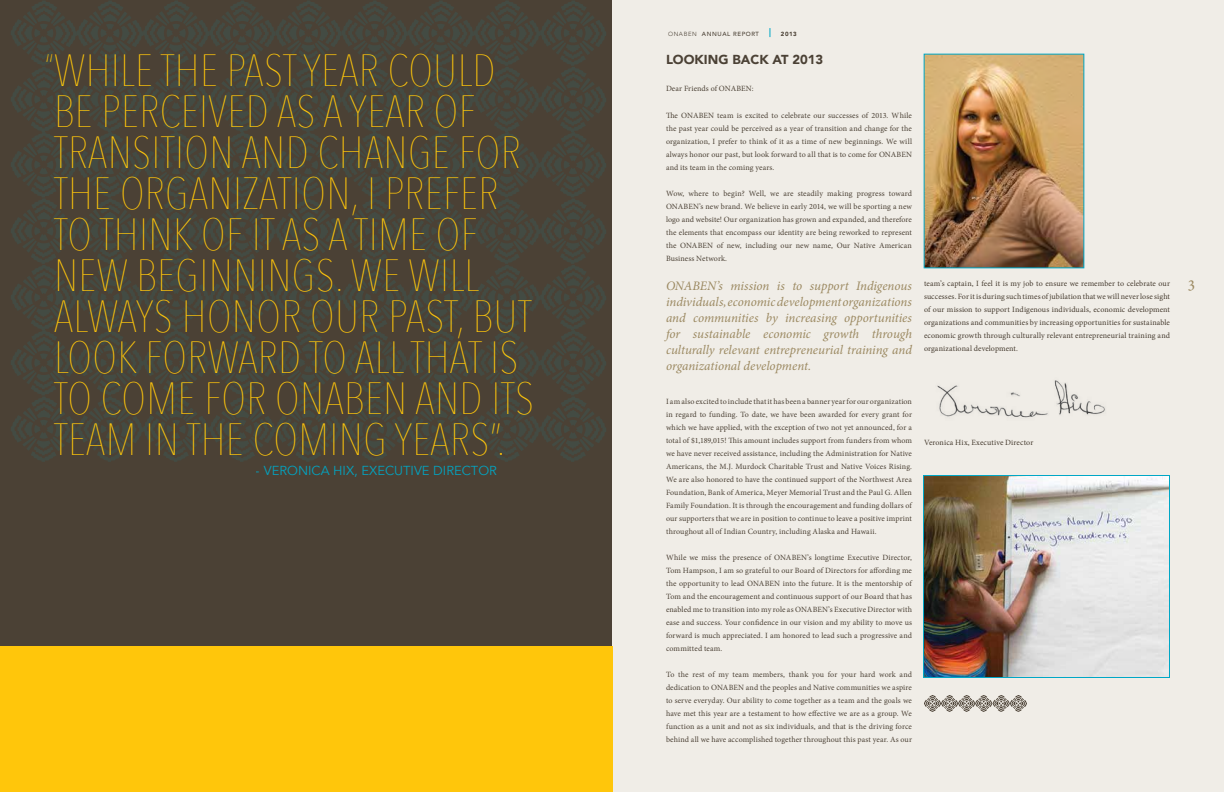
<style>
.page{position:relative;width:1224px;height:792px;background:#fff}
.page>*{position:absolute;margin:0;border:0;box-sizing:border-box;transform-origin:0 0}
.t1{font:200 45px/41px "Avenir Next Condensed";letter-spacing:.01em;color:#ffc60b}
.t2{font:200 34px "Avenir Next Condensed";color:#ffc60b}
.t3{font:17px "Minion Pro";color:#9b8961}
.t4{font:italic 13px/16px "Minion Pro";letter-spacing:-.005em;color:#9b8961;text-align:justify}
.t5{font:13px "Avenir";color:#00a7c6}
.t6{font:900 13px "Avenir";color:#4b4135}
.t7{font:8px/13px "Minion Pro";letter-spacing:.01em;color:#4b4135;text-align:justify}
.t8{font:500 6px "Avenir";letter-spacing:.1em;color:#4b4135}
.t9{font:900 6px "Avenir";color:#4b4135}
.s1{font-weight:300}
</style>
<div class="page">
<div style="left:612px;top:0;width:612px;height:792px;background:#f0ede7"></div>
<div style="left:0;top:0;width:612px;height:792px;background:#4b4135"></div>
<img style="left:926px;top:56px;width:156px;height:210px">
<img style="left:937px;top:380px;width:168px;height:38px">
<div style="left:0;top:646px;width:612px;height:146px;background:#ffc60b"></div>
<img style="left:925px;top:477px;width:243px;height:199px">
<div style="left:923px;top:475px;width:247px;height:203px;border:1px solid #00a7c6"></div>
<svg style="left:924px;top:695px;width:103px;height:17px"></svg>
<svg style="left:11px;top:1px;width:595px;height:461px"></svg>
<h1 class="t1" style="left:54px;top:50px;width:479px">WHILE THE PAST YEAR COULD<br>BE PERCEIVED AS A YEAR OF<br>TRANSITION AND CHANGE FOR<br>THE ORGANIZATION, I PREFER<br>TO THINK OF IT AS A TIME OF<br>NEW BEGINNINGS. WE WILL<br>ALWAYS HONOR OUR PAST, BUT<br>LOOK FORWARD TO ALL THAT IS<br>TO COME FOR ONABEN</h1>
<h2 class="t2" style="left:45px;top:46px;width:11px">“</h2>
<h1 class="t1" style="left:54px;top:378px;width:481px;text-indent:362px">AND ITS<br>TEAM IN THE COMING YEARS”.</h1>
<h3 class="t5" style="left:256px;top:463px;width:243px">- VERONICA HIX, EXECUTIVE DIRECTOR</h3>
<p class="t8" style="left:668px;top:29px;width:92px"><span class="s1">ONABEN</span> ANNUAL REPORT</p>
<p class="t9" style="left:781px;top:29px;width:18px">2013</p>
<h3 class="t6" style="left:666px;top:48px;width:159px">LOOKING BACK AT 2013</h3>
<p class="t7" style="left:666px;top:82px;width:89px">Dear Friends of ONABEN:</p>
<p class="t7" style="left:666px;top:109px;width:248px">The ONABEN team is excited to celebrate our successes of 2013. While the past year could be perceived as a year of transition and change for the organization, I prefer to think of it as a time of new beginnings. We will always honor our past, but look forward to all that is to come for ONABEN and its team in the coming years.</p>
<p class="t7" style="left:666px;top:187px;width:248px">Wow, where to begin? Well, we are steadily making progress toward ONABEN’s new brand. We believe in early 2014, we will be sporting a new logo and website! Our organization has grown and expanded, and therefore the elements that encompass our identity are being reworked to represent the ONABEN of new, including our new name, Our Native American Business Network.</p>
<p class="t7" style="left:924px;top:277px;width:248px">team’s captain, I feel it is my job to ensure we remember to celebrate our successes. For it is during such times of jubilation that we will never lose sight of our mission to support Indigenous individuals, economic development organizations and communities by increasing opportunities for sustainable economic growth through culturally relevant entrepreneurial training and organizational development.</p>
<p class="t4" style="left:666px;top:278px;width:248px">ONABEN’s mission is to support Indigenous individuals, economic development organizations and communities by increasing opportunities for sustainable economic growth through culturally relevant entrepreneurial training and organizational development.</p>
<h3 class="t3" style="left:1187px;top:271px;width:10px">3</h3>
<p class="t7" style="left:666px;top:395px;width:248px">I am also excited to include that it has been a banner year for our organization in regard to funding. To date, we have been awarded for every grant for which we have applied, with the exception of two not yet announced, for a total of $1,189,015! This amount includes support from funders from whom we have never received assistance, including the Administration for Native Americans, the M.J. Murdock Charitable Trust and Native Voices Rising.<br>We are also honored to have the continued support of the Northwest Area Foundation, Bank of America, Meyer Memorial Trust and the Paul G. Allen Family Foundation. It is through the encouragement and funding dollars of our supporters that we are in position to continue to leave a positive imprint throughout all of Indian Country, including Alaska and Hawaii.</p>
<p class="t7" style="left:666px;top:551px;width:248px">While we miss the presence of ONABEN’s longtime Executive Director, Tom Hampson, I am so grateful to our Board of Directors for affording me the opportunity to lead ONABEN into the future. It is the mentorship of Tom and the encouragement and continuous support of our Board that has enabled me to transition into my role as ONABEN’s Executive Director with ease and success. Your confidence in our vision and my ability to move us forward is much appreciated. I am honored to lead such a progressive and committed team.</p>
<p class="t7" style="left:666px;top:668px;width:248px">To the rest of my team members, thank you for your hard work and dedication to ONABEN and the peoples and Native communities we aspire to serve everyday. Our ability to come together as a team and the goals we have met this year are a testament to how effective we are as a group. We function as a unit and not as six individuals, and that is the driving force behind all we have accomplished together throughout this past year. As our</p>
<p class="t7" style="left:924px;top:436px;width:111px">Veronica Hix, Executive Director</p>
</div>
